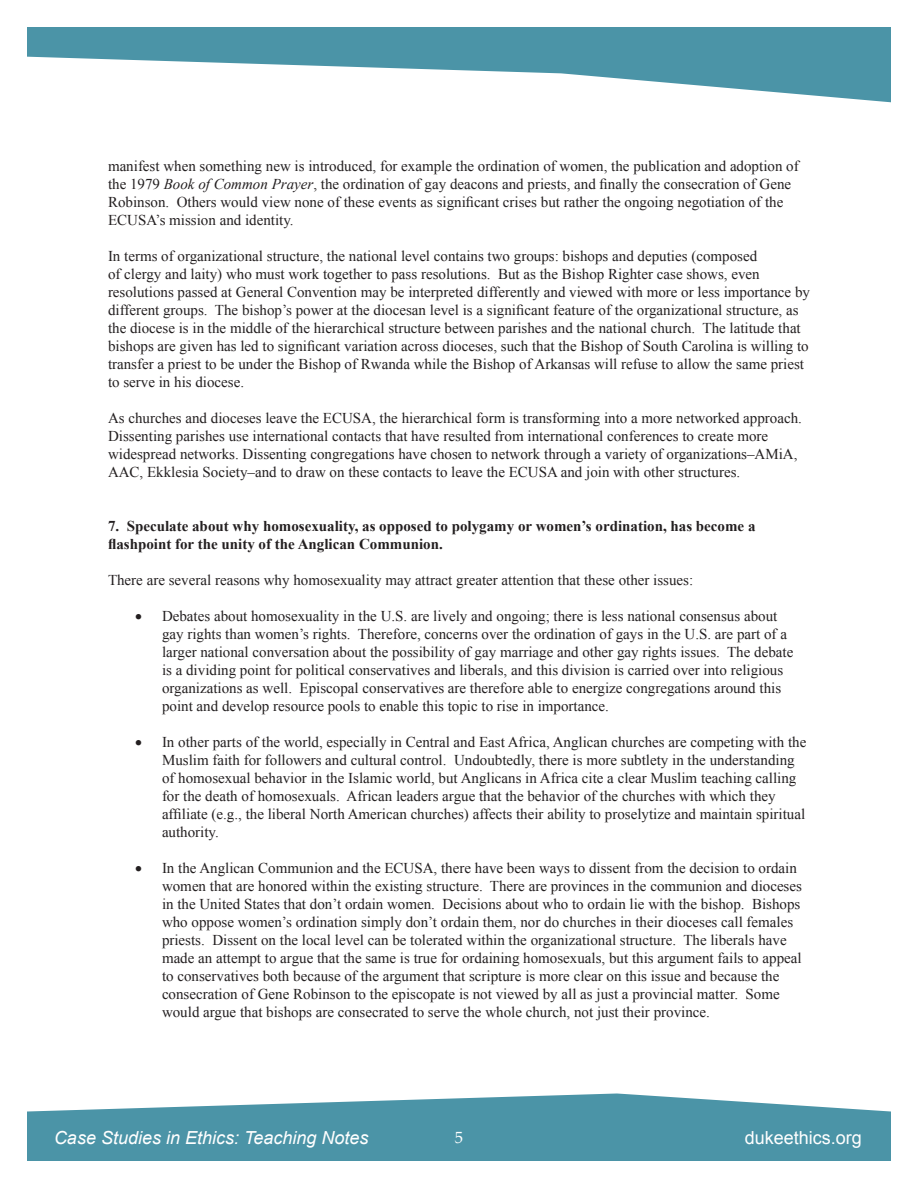
<style>
.page{position:relative;width:918px;height:1188px;background:#fff}
.page>*{position:absolute;margin:0;border:0;box-sizing:border-box;transform-origin:0 0}
.t1{font:italic 18px "Arial";color:#fff}
.t2{font:18px "Arial";color:#fff}
.t3{font:16.5px "Palatino Linotype";color:#fff}
.t4{font:15px/18px "Times New Roman";color:#231f20}
.t5{font:700 15px/18px "Times New Roman";color:#231f20}
.s1{font-style:italic}
</style>
<div class="page">
<svg style="left:27px;top:27px;width:864px;height:75px;fill:#4b94a7"></svg>
<svg style="left:27px;top:1093px;width:864px;height:68px;background:#64a2b3"></svg>
<p class="t4" style="left:108px;top:157px;width:692px">manifest when something new is introduced, for example the ordination of women, the publication and adoption of the 1979 <span class="s1">Book of Common Prayer</span>, the ordination of gay deacons and priests, and finally the consecration of Gene Robinson. Others would view none of these events as significant crises but rather the ongoing negotiation of the ECUSA’s mission and identity.</p>
<p class="t4" style="left:108px;top:247px;width:704px">In terms of organizational structure, the national level contains two groups: bishops and deputies (composed<br>of clergy and laity) who must work together to pass resolutions. But as the Bishop Righter case shows, even resolutions passed at General Convention may be interpreted differently and viewed with more or less importance by different groups. The bishop’s power at the diocesan level is a significant feature of the organizational structure, as the diocese is in the middle of the hierarchical structure between parishes and the national church. The latitude that bishops are given has led to significant variation across dioceses, such that the Bishop of South Carolina is willing to transfer a priest to be under the Bishop of Rwanda while the Bishop of Arkansas will refuse to allow the same priest to serve in his diocese.</p>
<p class="t4" style="left:108px;top:409px;width:696px">As churches and dioceses leave the ECUSA, the hierarchical form is transforming into a more networked approach.<br>Dissenting parishes use international contacts that have resulted from international conferences to create more widespread networks. Dissenting congregations have chosen to network through a variety of organizations–AMiA, AAC, Ekklesia Society–and to draw on these contacts to leave the ECUSA and join with other structures.</p>
<p class="t5" style="left:108px;top:517px;width:649px">7. Speculate about why homosexuality, as opposed to polygamy or women’s ordination, has become a flashpoint for the unity of the Anglican Communion.</p>
<p class="t4" style="left:108px;top:571px;width:587px">There are several reasons why homosexuality may attract greater attention that these other issues:</p>
<p class="t4" style="left:162px;top:607px;width:633px;text-indent:-27px">• Debates about homosexuality in the U.S. are lively and ongoing; there is less national consensus about gay rights than women’s rights. Therefore, concerns over the ordination of gays in the U.S. are part of a larger national conversation about the possibility of gay marriage and other gay rights issues. The debate is a dividing point for political conservatives and liberals, and this division is carried over into religious organizations as well. Episcopal conservatives are therefore able to energize congregations around this point and develop resource pools to enable this topic to rise in importance.</p>
<p class="t4" style="left:162px;top:733px;width:646px;text-indent:-27px">• In other parts of the world, especially in Central and East Africa, Anglican churches are competing with the Muslim faith for followers and cultural control. Undoubtedly, there is more subtlety in the understanding of homosexual behavior in the Islamic world, but Anglicans in Africa cite a clear Muslim teaching calling for the death of homosexuals. African leaders argue that the behavior of the churches with which they affiliate (e.g., the liberal North American churches) affects their ability to proselytize and maintain spiritual authority.</p>
<p class="t4" style="left:162px;top:859px;width:641px;text-indent:-27px">• In the Anglican Communion and the ECUSA, there have been ways to dissent from the decision to ordain women that are honored within the existing structure. There are provinces in the communion and dioceses in the United States that don’t ordain women. Decisions about who to ordain lie with the bishop. Bishops who oppose women’s ordination simply don’t ordain them, nor do churches in their dioceses call females priests. Dissent on the local level can be tolerated within the organizational structure. The liberals have made an attempt to argue that the same is true for ordaining homosexuals, but this argument fails to appeal to conservatives both because of the argument that scripture is more clear on this issue and because the consecration of Gene Robinson to the episcopate is not viewed by all as just a provincial matter. Some would argue that bishops are consecrated to serve the whole church, not just their province.</p>
<p class="t1" style="left:54px;top:1126px;width:316px">Case Studies in Ethics: Teaching Notes</p>
<p class="t3" style="left:455px;top:1126px;width:10px">5</p>
<p class="t2" style="left:745px;top:1126px;width:119px">dukeethics.org</p>
</div>
